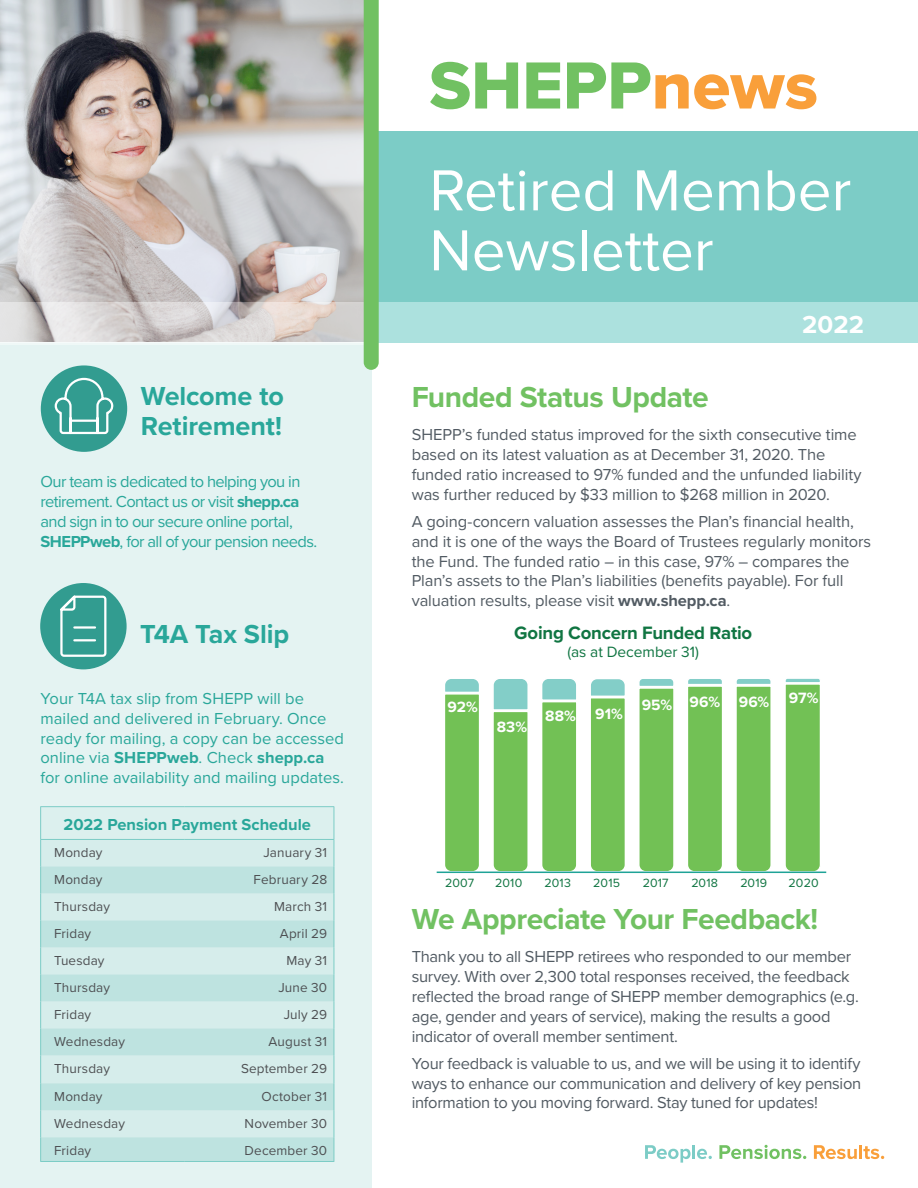
<style>
.page{position:relative;width:918px;height:1188px;background:#fff}
.page>*{position:absolute;margin:0;border:0;box-sizing:border-box;transform-origin:0 0}
.t1{font:69px "Proxima Nova Extrabld";color:#71c162}
.Info_Sheet_Title__Pa{font:60px/60px "Proxima Nova";color:#fff}
.Heading_1{font:700 30px "Proxima Nova";letter-spacing:-.015em;color:#71c162}
.Heading_-_Blue_Sideb{font:700 27px/30px "Proxima Nova";letter-spacing:-.005em;color:#29a79a}
.t2{font:700 25.5px "Proxima Nova";color:#fff}
.t3{font:700 18.6px "Proxima Nova";letter-spacing:-.01em;color:#107542}
.Copy{font:16.5px/19.8px "Proxima Nova";letter-spacing:-.01em;color:#525b63}
.Copy_-_Blue_Sidebar{font:16.5px/19.8px "Proxima Nova";letter-spacing:-.005em;color:#29a79a}
.Copy_-_Blue_Sidebar-2{font:16.5px/19.8px "Proxima Nova";letter-spacing:-.035em;color:#29a79a}
.Copy_-_Blue_Sidebar-3{font:700 16.5px "Proxima Nova";color:#29a79a}
.t4{font:700 15.45px "Proxima Nova";letter-spacing:.01em;color:#fff}
.t5{font:15.45px "Proxima Nova";letter-spacing:-.005em;color:#107542}
.t6{font:700 15.3px "Proxima Nova";color:#fff;scale:.96 1}
.Body{font:13.5px "Proxima Nova";letter-spacing:.01em;color:#4e5053}
.t7{font:12.45px "Proxima Nova";letter-spacing:.02em;color:#107542}
.s1{font-weight:700}
.s2{color:#f99f3a}
.s3{font-size:15.75px}
</style>
<div class="page">
<div style="left:0;top:343px;width:371px;height:845px;background:#e4f3f2"></div>
<div style="left:371px;top:131px;width:547px;height:212px;background:#7cccc6"></div>
<img style="left:0;top:0;width:364px;height:302px">
<svg style="left:645px;top:1145px;width:46px;height:18px"></svg>
<hr style="left:692px;top:1145px;width:3px;height:14px;background:#7cccc6">
<svg style="left:697px;top:1149px;width:15px;height:10px"></svg>
<svg style="left:719px;top:1145px;width:87px;height:14px"></svg>
<svg style="left:814px;top:1145px;width:43px;height:14px"></svg>
<hr style="left:859px;top:1145px;width:3px;height:14px;background:#f99f3a">
<svg style="left:863px;top:1146px;width:21px;height:13px"></svg>
<svg style="left:0;top:302px;width:918px;height:42px;background:#bedcd9"></svg>
<svg style="left:364px;top:0;width:15px;height:370px;background:#72c165"></svg>
<div style="left:41px;top:807px;width:293px;height:32px;background:#dcf0ee"></div>
<div style="left:41px;top:840px;width:293px;height:26px;background:#d6edeb"></div>
<svg style="left:41px;top:866px;width:293px;height:295px;fill:#bee3e0"></svg>
<svg style="left:40px;top:840px;width:1px;height:321px"></svg>
<hr style="left:40px;top:1161px;width:145px;height:1px;background:#7cccc6">
<svg style="left:334px;top:840px;width:1px;height:321px"></svg>
<hr style="left:185px;top:1161px;width:149px;height:1px;background:#7cccc6">
<hr style="left:40px;top:807px;width:1px;height:32px;background:#7cccc6">
<hr style="left:40px;top:806px;width:145px;height:1px;background:#7cccc6">
<hr style="left:185px;top:806px;width:149px;height:1px;background:#7cccc6">
<hr style="left:40px;top:839px;width:145px;height:1px;background:#7cccc6">
<hr style="left:334px;top:807px;width:1px;height:32px;background:#7cccc6">
<hr style="left:185px;top:839px;width:149px;height:1px;background:#7cccc6">
<div style="left:41px;top:365px;width:86px;height:87px;background:#329c90;border-radius:50%"></div>
<svg style="left:54px;top:377px;width:61px;height:58px"></svg>
<div style="left:40px;top:583px;width:87px;height:86px;background:#329c90;border-radius:50%"></div>
<svg style="left:60px;top:595px;width:47px;height:62px"></svg>
<svg style="left:443px;top:679px;width:38px;height:193px;background:#85c972"></svg>
<svg style="left:491px;top:679px;width:39px;height:193px;background:#89cc7e"></svg>
<svg style="left:540px;top:679px;width:38px;height:193px;background:#86ca76"></svg>
<svg style="left:589px;top:679px;width:38px;height:193px;background:#85ca74"></svg>
<svg style="left:637px;top:679px;width:39px;height:193px;background:#87ca72"></svg>
<svg style="left:686px;top:679px;width:38px;height:193px;background:#84c96d"></svg>
<svg style="left:734px;top:679px;width:39px;height:193px;background:#87ca71"></svg>
<hr style="left:437px;top:872px;width:389px;height:1px;background:#1fa397">
<svg style="left:784px;top:678px;width:38px;height:194px;background:#83c86c"></svg>
<p class="Heading_-_Blue_Sideb" style="left:141px;top:380px;width:145px">Welcome to<br>Retirement!</p>
<p class="Copy_-_Blue_Sidebar-2" style="left:40px;top:471px;width:278px">Our team is dedicated to helping you in retirement. Contact us or visit <span class="s1">shepp.ca </span>and sign in to our secure online portal, <span class="s1">SHEPPweb</span>, for all of your pension needs.</p>
<p class="Heading_-_Blue_Sideb" style="left:140px;top:618px;width:151px">T4A Tax Slip</p>
<p class="Copy_-_Blue_Sidebar" style="left:40px;top:688px;width:305px">Your T4A tax slip from SHEPP will be mailed and delivered in February. Once ready for mailing, a copy can be accessed online via <span class="s1">SHEPPweb</span>. Check <span class="s1">shepp.ca </span>for online availability and mailing updates.</p>
<p class="Copy_-_Blue_Sidebar-3" style="left:64px;top:812px;width:249px">2022 Pension Payment Schedule</p>
<p class="Body" style="left:54px;top:842px;width:50px">Monday</p>
<p class="Body" style="left:263px;top:842px;width:65px">January 31</p>
<p class="Body" style="left:54px;top:869px;width:50px">Monday</p>
<p class="Body" style="left:253px;top:869px;width:75px">February 28</p>
<p class="Body" style="left:54px;top:896px;width:57px">Thursday</p>
<p class="Body" style="left:274px;top:896px;width:55px">March 31</p>
<p class="Body" style="left:54px;top:923px;width:38px">Friday</p>
<p class="Body" style="left:280px;top:923px;width:49px">April 29</p>
<p class="Body" style="left:54px;top:950px;width:52px">Tuesday</p>
<p class="Body" style="left:286px;top:950px;width:42px">May 31</p>
<p class="Body" style="left:54px;top:977px;width:57px">Thursday</p>
<p class="Body" style="left:278px;top:977px;width:50px">June 30</p>
<p class="Body" style="left:54px;top:1004px;width:38px">Friday</p>
<p class="Body" style="left:284px;top:1004px;width:45px">July 29</p>
<p class="Body" style="left:54px;top:1031px;width:72px">Wednesday</p>
<p class="Body" style="left:269px;top:1031px;width:60px">August 31</p>
<p class="Body" style="left:54px;top:1058px;width:57px">Thursday</p>
<p class="Body" style="left:241px;top:1058px;width:88px">September 29</p>
<p class="Body" style="left:54px;top:1086px;width:50px">Monday</p>
<p class="Body" style="left:262px;top:1086px;width:67px">October 31</p>
<p class="Body" style="left:54px;top:1113px;width:72px">Wednesday</p>
<p class="Body" style="left:245px;top:1113px;width:84px">November 30</p>
<p class="Body" style="left:54px;top:1140px;width:38px">Friday</p>
<p class="Body" style="left:245px;top:1140px;width:84px">December 30</p>
<h1 class="t1" style="left:429px;top:34px;width:390px">SHEPP<span class="s2">news</span></h1>
<p class="Info_Sheet_Title__Pa" style="left:429px;top:158px;width:424px">Retired Member<br>Newsletter</p>
<p class="t2" style="left:802px;top:306px;width:63px">2022</p>
<p class="Heading_1" style="left:412px;top:375px;width:299px">Funded Status Update</p>
<p class="Copy" style="left:412px;top:424px;width:451px">SHEPP’s funded status improved for the sixth consecutive time based on its latest valuation as at December 31, 2020. The funded ratio increased to 97% funded and the unfunded liability was further reduced by $33 million to $268 million in 2020.</p>
<p class="Copy" style="left:412px;top:511px;width:461px">A going-concern valuation assesses the Plan’s financial health, and it is one of the ways the Board of Trustees regularly monitors the Fund. The funded ratio – in this case, 97% – compares the Plan’s assets to the Plan’s liabilities (benefits payable). For full valuation results, please visit <span class="s1">www.shepp.ca</span>.</p>
<p class="t4" style="left:447px;top:696px;width:32px">92%</p>
<p class="t3" style="left:514px;top:619px;width:239px">Going Concern Funded Ratio</p>
<p class="t5" style="left:567px;top:641px;width:133px">(as at December 31)</p>
<p class="t4" style="left:497px;top:715px;width:32px">83%</p>
<p class="t4" style="left:545px;top:703px;width:79px">88% 91%</p>
<p class="t6" style="left:724px;top:690px;width:60px">96<span class="s3">96</span>%9<span class="s3">%9</span></p>
<p class="t4" style="left:642px;top:690px;width:129px">95% 96% 96%</p>
<p class="t4" style="left:789px;top:686px;width:31px">97%</p>
<p class="t7" style="left:445px;top:873px;width:31px">2007</p>
<p class="t7" style="left:495px;top:873px;width:29px">2010</p>
<p class="t7" style="left:544px;top:873px;width:28px">2013</p>
<p class="t7" style="left:593px;top:873px;width:28px">2015</p>
<p class="t7" style="left:643px;top:873px;width:27px">2017</p>
<p class="t7" style="left:691px;top:873px;width:28px">2018</p>
<p class="t7" style="left:740px;top:873px;width:28px">2019</p>
<p class="t7" style="left:789px;top:873px;width:32px">2020</p>
<p class="Heading_1" style="left:412px;top:897px;width:408px">We Appreciate Your Feedback!</p>
<p class="Copy" style="left:412px;top:946px;width:449px">Thank you to all SHEPP retirees who responded to our member survey. With over 2,300 total responses received, the feedback reflected the broad range of SHEPP member demographics (e.g. age, gender and years of service), making the results a good indicator of overall member sentiment.</p>
<p class="Copy" style="left:412px;top:1053px;width:451px;text-align:justify">Your feedback is valuable to us, and we will be using it to identify ways to enhance our communication and delivery of key pension information to you moving forward. Stay tuned for updates!</p>
</div>
